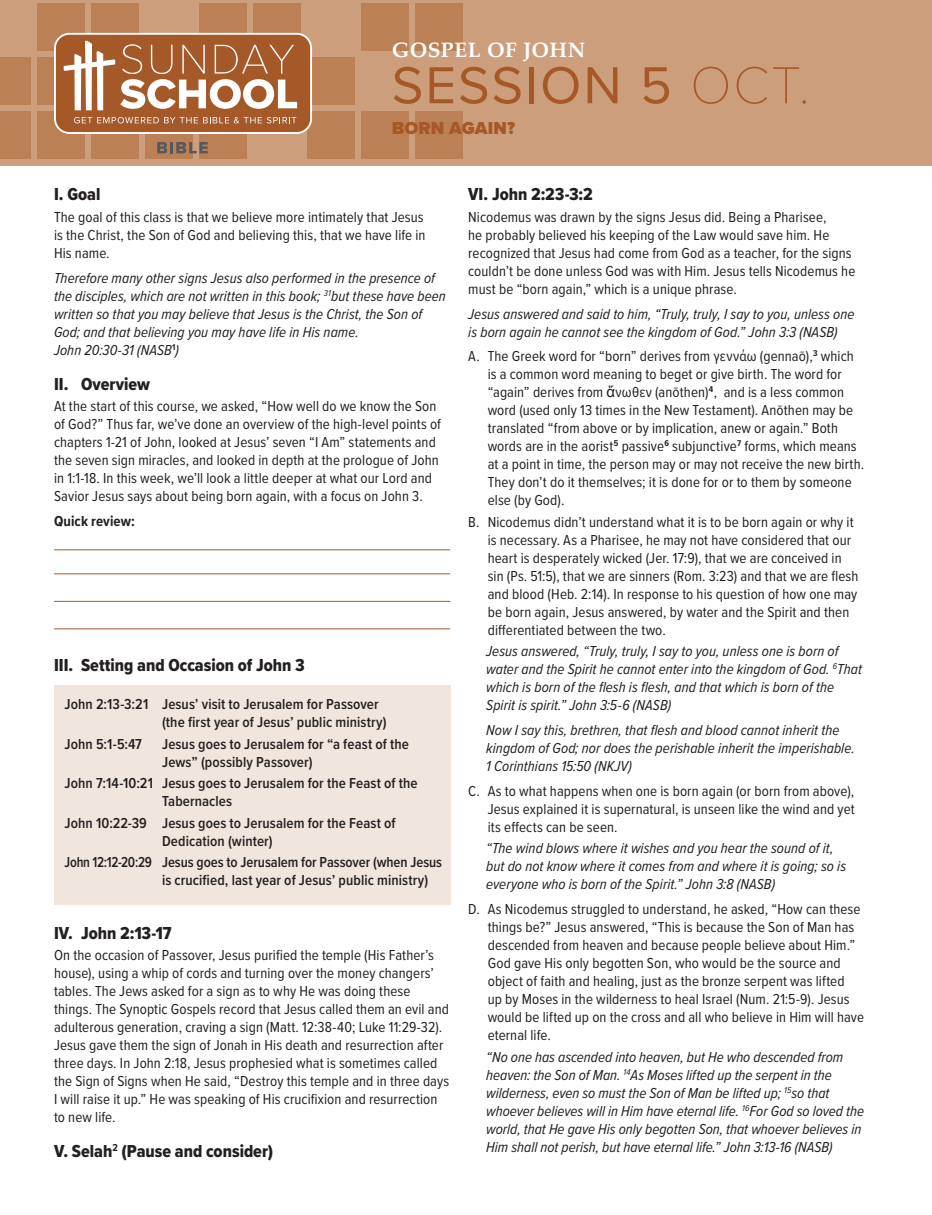
<style>
.page{position:relative;width:932px;height:1215px;background:#fff}
.page>*{position:absolute;margin:0;border:0;box-sizing:border-box;transform-origin:0 0}
.t1{font:54px "Proxima Nova";letter-spacing:.035em;color:#a65928}
.t2{font:700 21px "Palatino";letter-spacing:.025em;color:#fff}
.t3{font:18px "Proxima Nova Cond Extrabld";color:#231f20}
.t4{font:900 18px "Proxima Nova";letter-spacing:.01em;color:#a65928}
.t5{font:15px/18px "Proxima Nova Cond";letter-spacing:.005em;color:#231f20}
.t6{font:italic 15px/18px "Proxima Nova Cond";color:#231f20}
.t7{font:600 15px/18px "Proxima Nova Cond";letter-spacing:.005em;color:#231f20}
.t8{font:600 15px/18px "Proxima Nova Cond";letter-spacing:.005em;color:#231f20;scale:.93 1}
.t9{font:700 15px "Proxima Nova Cond";letter-spacing:.005em;color:#231f20}
.s1{font-family:"Proxima Nova T";font-weight:100}
.s2{font-family:"Arial"}
</style>
<div class="page">
<div style="left:0;top:0;width:932px;height:166px;background:#cc9e7c"></div>
<div style="left:37px;top:3px;width:48px;height:48px;background:#bc8057"></div>
<div style="left:91px;top:3px;width:48px;height:48px;background:#bc8057"></div>
<div style="left:199px;top:3px;width:48px;height:48px;background:#bc8057"></div>
<div style="left:253px;top:3px;width:48px;height:48px;background:#bc8057"></div>
<div style="left:361px;top:3px;width:48px;height:48px;background:#bc8057"></div>
<div style="left:415px;top:3px;width:48px;height:48px;background:#bc8057"></div>
<div style="left:0;top:57px;width:31px;height:48px;background:#bc8057"></div>
<div style="left:37px;top:57px;width:48px;height:48px;background:#bc8057"></div>
<div style="left:307px;top:57px;width:48px;height:48px;background:#bc8057"></div>
<div style="left:0;top:111px;width:31px;height:48px;background:#bc8057"></div>
<div style="left:37px;top:111px;width:48px;height:48px;background:#bc8057"></div>
<div style="left:91px;top:111px;width:48px;height:48px;background:#bc8057"></div>
<div style="left:145px;top:111px;width:48px;height:48px;background:#bc8057"></div>
<div style="left:199px;top:111px;width:48px;height:48px;background:#bc8057"></div>
<div style="left:307px;top:111px;width:48px;height:48px;background:#bc8057"></div>
<div style="left:361px;top:111px;width:48px;height:48px;background:#bc8057"></div>
<div style="left:415px;top:111px;width:48px;height:48px;background:#bc8057"></div>
<svg style="left:157px;top:142px;width:51px;height:11px"></svg>
<svg style="left:54px;top:33px;width:258px;height:101px;background:#bc825d"></svg>
<div style="left:54px;top:685px;width:396px;height:219px;background:#f1e6de"></div>
<hr style="left:54px;top:550px;width:396px;height:1px;background:#a65928">
<hr style="left:54px;top:574px;width:396px;height:1px;background:#a65928">
<hr style="left:54px;top:601px;width:396px;height:1px;background:#a65928">
<hr style="left:54px;top:629px;width:396px;height:1px;background:#a65928">
<h2 class="t2" style="left:392px;top:32px;width:195px">GOSPEL OF JOHN</h2>
<h1 class="t1" style="left:392px;top:45px;width:419px">SESSION 5 <span class="s1">OCT.</span></h1>
<p class="t4" style="left:392px;top:115px;width:125px">BORN AGAIN?</p>
<p class="t3" style="left:54px;top:181px;width:48px">I. Goal</p>
<p class="t5" style="left:54px;top:207px;width:373px">The goal of this class is that we believe more intimately that Jesus is the Christ, the Son of God and believing this, that we have life in<br>His name.</p>
<p class="t6" style="left:54px;top:268px;width:393px">Therefore many other signs Jesus also performed in the presence of the disciples, which are not written in this book; <sup>31</sup>but these have been written so that you may believe that Jesus is the Christ, the Son of God; and that believing you may have life in His name.<br>John 20:30-31 (NASB<sup>1</sup>)</p>
<p class="t3" style="left:54px;top:371px;width:97px">II. Overview</p>
<p class="t5" style="left:54px;top:397px;width:388px">At the start of this course, we asked, “How well do we know the Son of God?” Thus far, we’ve done an overview of the high-level points of chapters 1-21 of John, looked at Jesus’ seven “I Am” statements and the seven sign miracles, and looked in depth at the prologue of John in 1:1-18. In this week, we’ll look a little deeper at what our Lord and Savior Jesus says about being born again, with a focus on John 3.</p>
<p class="t9" style="left:54px;top:510px;width:82px">Quick review:</p>
<p class="t3" style="left:54px;top:652px;width:252px">III. Setting and Occasion of John 3</p>
<p class="t7" style="left:162px;top:695px;width:226px;text-indent:-98px">John 2:13-3:21 Jesus’ visit to Jerusalem for Passover (the first year of Jesus’ public ministry)</p>
<p class="t7" style="left:64px;top:734px;width:79px">John 5:1-5:47</p>
<p class="t7" style="left:162px;top:734px;width:248px">Jesus goes to Jerusalem for “a feast of the<br>Jews” (possibly Passover)</p>
<p class="t7" style="left:162px;top:774px;width:257px;text-indent:-98px">John 7:14-10:21 Jesus goes to Jerusalem for the Feast of the<br>Tabernacles</p>
<p class="t7" style="left:162px;top:813px;width:235px;text-indent:-98px">John 10:22-39 Jesus goes to Jerusalem for the Feast of<br>Dedication (winter)</p>
<p class="t8" style="left:162px;top:853px;width:303px;text-indent:-98px">John 12:12-20:29 Jesus goes to Jerusalem for Passover (when Jesus is crucified, last year of Jesus’ public ministry)</p>
<p class="t3" style="left:54px;top:919px;width:119px">IV. John 2:13-17</p>
<p class="t5" style="left:54px;top:945px;width:396px">On the occasion of Passover, Jesus purified the temple (His Father’s house), using a whip of cords and turning over the money changers’ tables. The Jews asked for a sign as to why He was doing these things. The Synoptic Gospels record that Jesus called them an evil and adulterous generation, craving a sign (Matt. 12:38-40; Luke 11:29-32).<br>Jesus gave them the sign of Jonah in His death and resurrection after three days. In John 2:18, Jesus prophesied what is sometimes called the Sign of Signs when He said, “Destroy this temple and in three days I will raise it up.” He was speaking of His crucifixion and resurrection to new life.</p>
<p class="t3" style="left:54px;top:1138px;width:221px">V. Selah<sup>2</sup> (Pause and consider)</p>
<p class="t3" style="left:468px;top:181px;width:126px">VI. John 2:23-3:2</p>
<p class="t5" style="left:468px;top:207px;width:388px">Nicodemus was drawn by the signs Jesus did. Being a Pharisee,<br>he probably believed his keeping of the Law would save him. He recognized that Jesus had come from God as a teacher, for the signs couldn’t be done unless God was with Him. Jesus tells Nicodemus he must be “born again,” which is a unique phrase.</p>
<p class="t6" style="left:468px;top:304px;width:388px">Jesus answered and said to him, “Truly, truly, I say to you, unless one is born again he cannot see the kingdom of God.” John 3:3 (NASB)</p>
<p class="t5" style="left:487px;top:347px;width:378px;text-indent:-19px">A. The Greek word for “born” derives from γεννάω (gennaō),<sup>3</sup> which is a common word meaning to beget or give birth. The word for “again” derives from <span class="s2">ἄ</span>νωθεν (anōthen)<sup>4</sup>, and is a less common word (used only 13 times in the New Testament). Anōthen may be translated “from above or by implication, anew or again.” Both words are in the aorist<sup>5</sup> passive<sup>6</sup> subjunctive<sup>7</sup> forms, which means at a point in time, the person may or may not receive the new birth.<br>They don’t do it themselves; it is done for or to them by someone else (by God).</p>
<p class="t5" style="left:487px;top:512px;width:372px;text-indent:-20px">B. Nicodemus didn’t understand what it is to be born again or why it is necessary. As a Pharisee, he may not have considered that our heart is desperately wicked (Jer. 17:9), that we are conceived in sin (Ps. 51:5), that we are sinners (Rom. 3:23) and that we are flesh and blood (Heb. 2:14). In response to his question of how one may be born again, Jesus answered, by water and the Spirit and then differentiated between the two.</p>
<p class="t6" style="left:486px;top:642px;width:377px">Jesus answered, “Truly, truly, I say to you, unless one is born of water and the Spirit he cannot enter into the kingdom of God. <sup>6</sup>That which is born of the flesh is flesh, and that which is born of the Spirit is spirit.” John 3:5-6 (NASB)</p>
<p class="t6" style="left:486px;top:721px;width:370px">Now I say this, brethren, that flesh and blood cannot inherit the kingdom of God; nor does the perishable inherit the imperishable.<br>1 Corinthians 15:50 (NKJV)</p>
<p class="t5" style="left:487px;top:781px;width:368px;text-align:justify;text-indent:-19px">C. As to what happens when one is born again (or born from above), Jesus explained it is supernatural, is unseen like the wind and yet its effects can be seen.</p>
<p class="t6" style="left:486px;top:839px;width:361px">“The wind blows where it wishes and you hear the sound of it, but do not know where it comes from and where it is going; so is everyone who is born of the Spirit.” John 3:8 (NASB)</p>
<p class="t5" style="left:487px;top:900px;width:378px;text-indent:-20px">D. As Nicodemus struggled to understand, he asked, “How can these things be?” Jesus answered, “This is because the Son of Man has descended from heaven and because people believe about Him.” God gave His only begotten Son, who would be the source and object of faith and healing, just as the bronze serpent was lifted<br>up by Moses in the wilderness to heal Israel (Num. 21:5-9). Jesus would be lifted up on the cross and all who believe in Him will have eternal life.</p>
<p class="t6" style="left:486px;top:1047px;width:379px">“No one has ascended into heaven, but He who descended from heaven: the Son of Man. <sup>14</sup>As Moses lifted up the serpent in the wilderness, even so must the Son of Man be lifted up; <sup>15</sup>so that whoever believes will in Him have eternal life. <sup>16</sup>For God so loved the world, that He gave His only begotten Son, that whoever believes in Him shall not perish, but have eternal life.” John 3:13-16 (NASB)</p>
</div>
